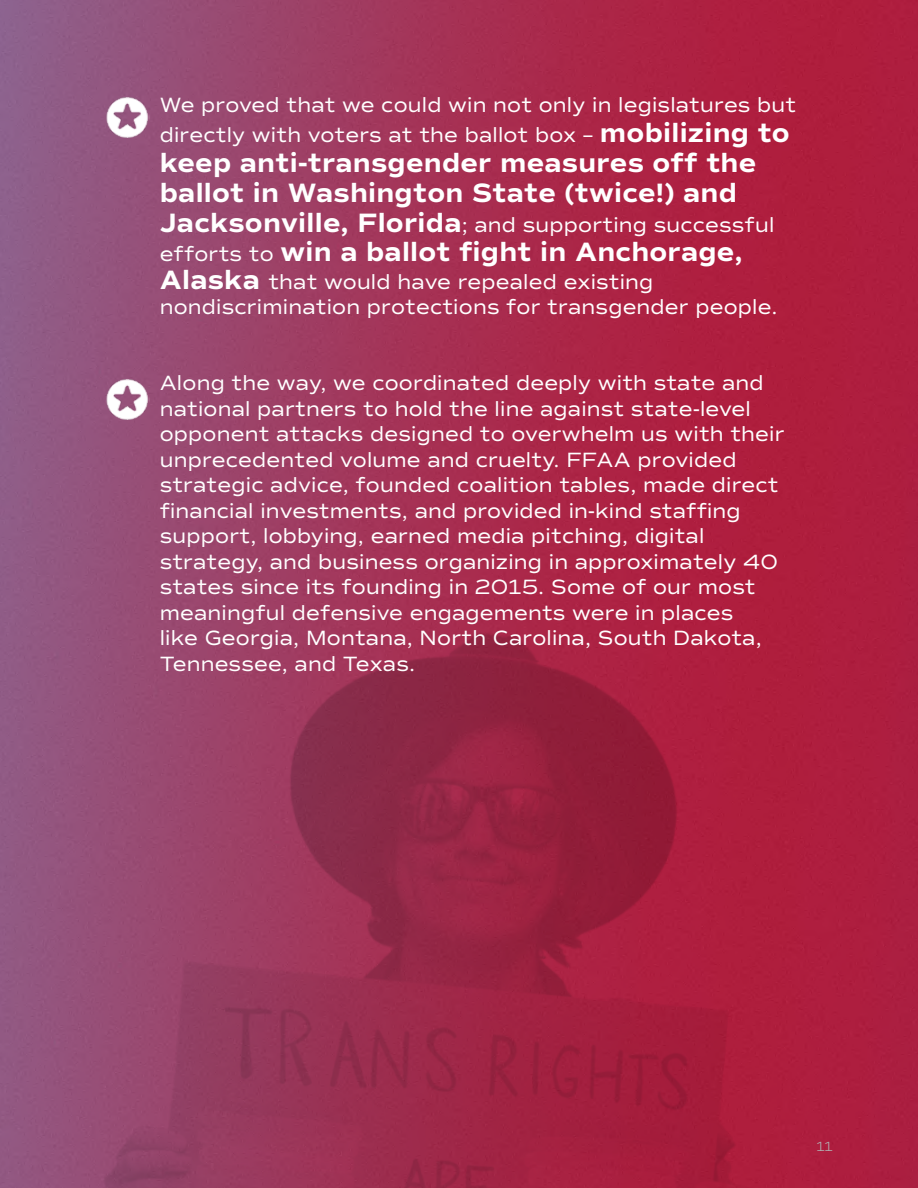
<style>
.page{position:relative;width:918px;height:1188px;background:#fff}
.page>*{position:absolute;margin:0;border:0;box-sizing:border-box;transform-origin:0 0}
.t1{font:700 27px/30px "Commuters Sans";letter-spacing:.01em;color:#fff}
.t2{font:21px/25.5px "Commuters Sans";letter-spacing:.01em;color:#fff}
.t3{font:300 13.5px "Commuters Sans";color:#b1b3b5}
.s1{font-weight:700;font-size:27px}
.s2{font-weight:400;font-size:21px}
</style>
<div class="page">
<img style="left:0;top:0;width:918px;height:1188px">
<img style="left:18px;top:547px;width:872px;height:641px">
<img style="left:106px;top:95px;width:43px;height:44px">
<img style="left:106px;top:377px;width:43px;height:44px">
<p class="t2" style="left:160px;top:90px;width:638px;line-height:30px">We proved that we could win not only in legislatures but directly with voters at the ballot box – <span class="s1">mobilizing to</span></p>
<p class="t1" style="left:160px;top:148px;width:598px">keep anti-transgender measures off the ballot in Washington State (twice!) and</p>
<p class="t2" style="left:160px;top:212px;width:616px"><span class="s1">Jacksonville, Florida</span>; and supporting successful</p>
<p class="t1" style="left:160px;top:237px;width:585px"><span class="s2">efforts to</span> win a ballot fight in Anchorage,</p>
<p class="t2" style="left:160px;top:269px;width:619px"><span class="s1">Alaska</span> that would have repealed existing nondiscrimination protections for transgender people.</p>
<p class="t2" style="left:160px;top:370px;width:626px">Along the way, we coordinated deeply with state and national partners to hold the line against state-level opponent attacks designed to overwhelm us with their unprecedented volume and cruelty. FFAA provided strategic advice, founded coalition tables, made direct financial investments, and provided in-kind staffing support, lobbying, earned media pitching, digital strategy, and business organizing in approximately 40 states since its founding in 2015. Some of our most meaningful defensive engagements were in places<br>like Georgia, Montana, North Carolina, South Dakota, Tennessee, and Texas.</p>
<p class="t3" style="left:816px;top:1138px;width:18px">11</p>
</div>
